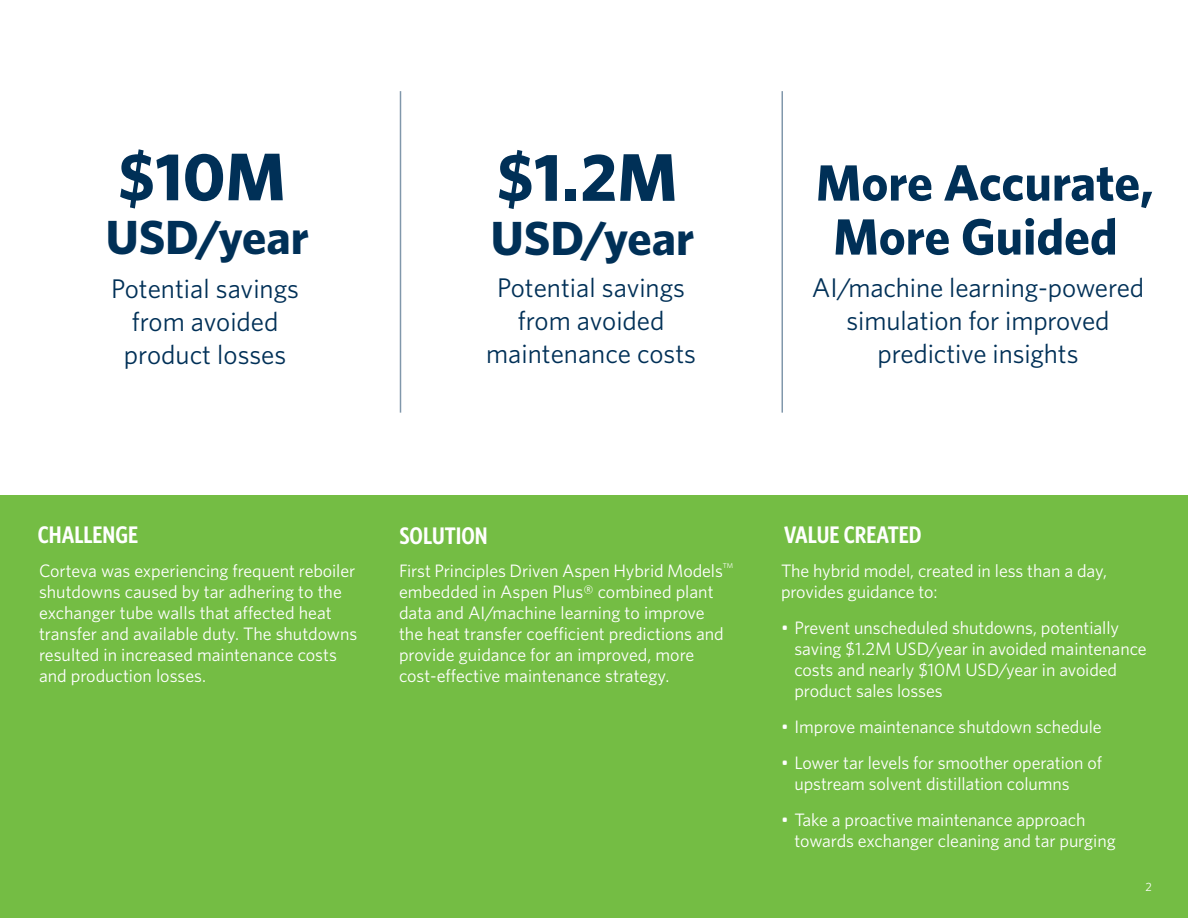
<style>
.page{position:relative;width:1188px;height:918px;background:#fff}
.page>*{position:absolute;margin:0;border:0;box-sizing:border-box;transform-origin:0 0}
.STAT-text{font:700 67.5px "Whitney";color:#003057}
.STAT-text-2{font:700 51px/54px "Whitney";color:#003057;text-align:center}
.STAT-text-3{font:700 48px "Whitney";color:#003057}
.STAT-text-4{font:27px/33px "Whitney";letter-spacing:-.005em;color:#003057;text-align:center}
.bullets_level_1{font:600 24px "Whitney Condensed";color:#fff}
.C-S-B-heading{font:18px/21px "Whitney";letter-spacing:-.005em;color:#fff}
.C-S-B-bullets{font:18px/21px "Whitney";letter-spacing:-.005em;color:#fff}
.t1{font:12px "Whitney";color:#fff}
.C-S-B-heading-2{font:7.05px "Whitney";color:#fff}
</style>
<div class="page">
<div style="left:0;top:496px;width:1188px;height:422px;background:#74bd44"></div>
<hr style="left:782px;top:91px;width:1px;height:322px;background:#003057">
<hr style="left:400px;top:91px;width:1px;height:322px;background:#003057">
<p class="STAT-text" style="left:118px;top:136px;width:169px">$10M</p>
<p class="STAT-text-3" style="left:106px;top:208px;width:205px">USD/year</p>
<p class="STAT-text-4" style="left:111px;top:271px;width:189px">Potential savings</p>
<p class="STAT-text-4" style="left:132px;top:304px;width:148px">from avoided</p>
<p class="STAT-text-4" style="left:124px;top:337px;width:164px">product losses</p>
<p class="STAT-text" style="left:497px;top:136px;width:182px">$1.2M</p>
<p class="STAT-text-3" style="left:491px;top:209px;width:205px">USD/year</p>
<p class="STAT-text-4" style="left:497px;top:271px;width:189px">Potential savings</p>
<p class="STAT-text-4" style="left:518px;top:304px;width:148px">from avoided</p>
<p class="STAT-text-4" style="left:486px;top:337px;width:211px">maintenance costs</p>
<p class="STAT-text-2" style="left:816px;top:154px;width:339px">More Accurate,<br>More Guided</p>
<p class="STAT-text-4" style="left:812px;top:270px;width:334px">AI/machine learning-powered simulation for improved</p>
<p class="STAT-text-4" style="left:878px;top:336px;width:202px">predictive insights</p>
<p class="bullets_level_1" style="left:38px;top:520px;width:102px">CHALLENGE</p>
<p class="bullets_level_1" style="left:399px;top:520px;width:90px">SOLUTION</p>
<p class="C-S-B-heading" style="left:39px;top:560px;width:320px">Corteva was experiencing frequent reboiler shutdowns caused by tar adhering to the exchanger tube walls that affected heat transfer and available duty. The shutdowns resulted in increased maintenance costs and production losses.</p>
<p class="C-S-B-heading" style="left:399px;top:560px;width:325px">First Principles Driven Aspen Hybrid Models</p>
<p class="C-S-B-heading-2" style="left:723px;top:562px;width:12px">TM</p>
<p class="C-S-B-heading" style="left:399px;top:581px;width:326px">embedded in Aspen Plus® combined plant data and AI/machine learning to improve the heat transfer coefficient predictions and provide guidance for an improved, more cost-effective maintenance strategy.</p>
<p class="bullets_level_1" style="left:784px;top:519px;width:139px">VALUE CREATED</p>
<p class="C-S-B-bullets" style="left:781px;top:560px;width:327px">The hybrid model, created in less than a day, provides guidance to:</p>
<p class="C-S-B-heading" style="left:795px;top:617px;width:354px;text-indent:-14px">• Prevent unscheduled shutdowns, potentially saving $1.2M USD/year in avoided maintenance costs and nearly $10M USD/year in avoided product sales losses</p>
<p class="C-S-B-heading" style="left:781px;top:716px;width:322px">• Improve maintenance shutdown schedule</p>
<p class="C-S-B-heading" style="left:795px;top:752px;width:309px;text-indent:-14px">• Lower tar levels for smoother operation of upstream solvent distillation columns</p>
<p class="C-S-B-heading" style="left:795px;top:809px;width:323px;text-indent:-14px">• Take a proactive maintenance approach towards exchanger cleaning and tar purging</p>
<p class="t1" style="left:1146px;top:880px;width:8px">2</p>
</div>
